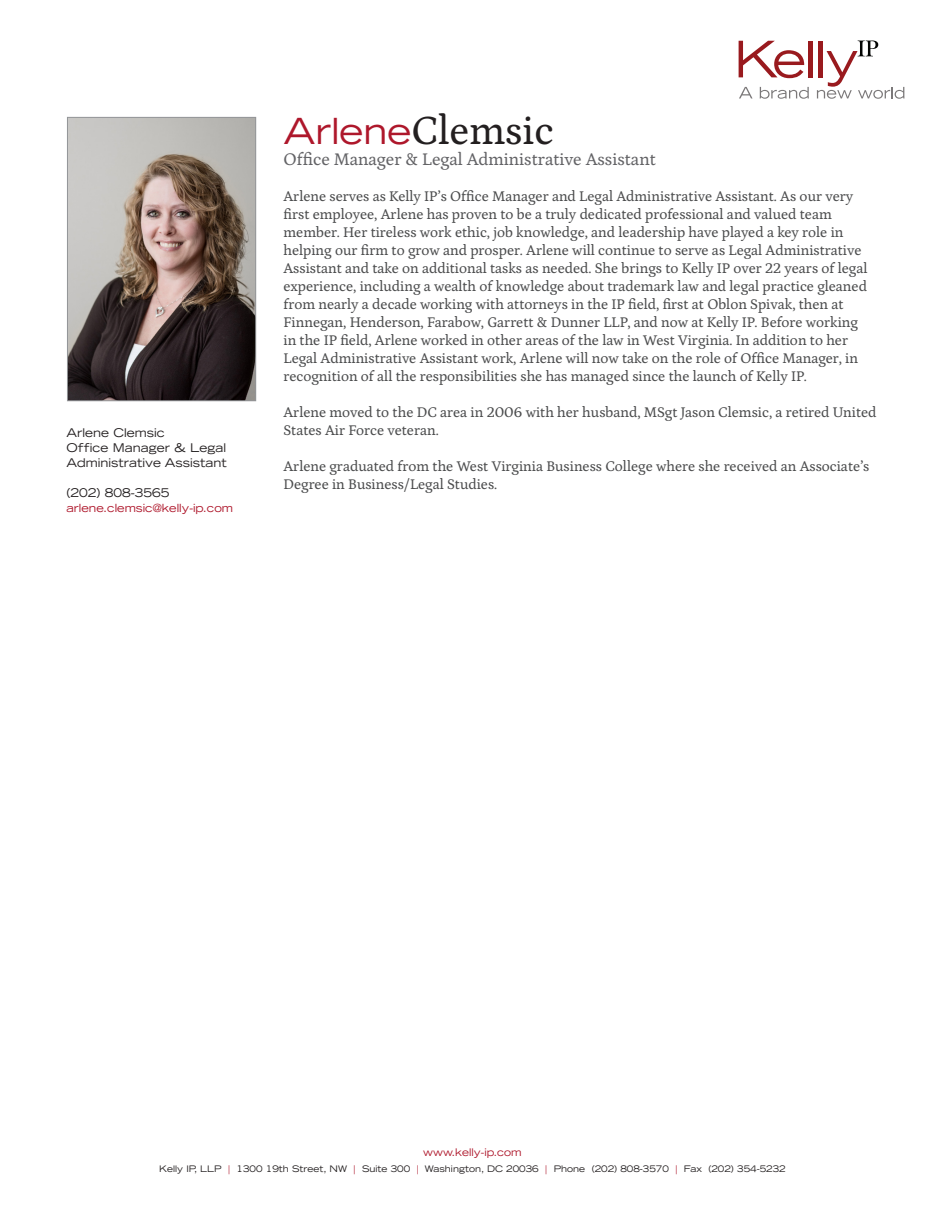
<style>
.page{position:relative;width:945px;height:1215px;background:#fff}
.page>*{position:absolute;margin:0;border:0;box-sizing:border-box;transform-origin:0 0}
.t1{font:42px "Petrona";color:#231f20}
.t2{font:18px "Petrona";color:#636366}
.t3{font:15px/18px "Petrona";color:#4b4c4d}
.t4{font:expanded 12px/15px "Trade Gothic LH";color:#231f20}
.t5{font:expanded 11.25px "Trade Gothic LH";color:#ae172b}
.t6{font:expanded 10.5px "Trade Gothic LH";color:#ae172b}
.t7{font:expanded 9px "Trade Gothic LH";color:#231f20}
.s1{font-family:"Trade Gothic LH";font-stretch:expanded;font-size:36px;color:#ae172b}
.s2{color:#ae172b}
</style>
<div class="page">
<svg style="left:739px;top:41px;width:65px;height:37px"></svg>
<hr style="left:809px;top:41px;width:4px;height:36px;background:#991a1e">
<svg style="left:739px;top:87px;width:14px;height:11px"></svg>
<svg style="left:760px;top:87px;width:49px;height:12px"></svg>
<svg style="left:817px;top:40px;width:87px;height:59px"></svg>
<img style="left:69px;top:119px;width:185px;height:280px">
<div style="left:67px;top:117px;width:189px;height:284px;border:1px solid #939598"></div>
<p class="t4" style="left:66px;top:425px;width:100px">Arlene Clemsic</p>
<p class="t4" style="left:66px;top:440px;width:162px">Office Manager &amp; Legal<br>Administrative Assistant</p>
<p class="t4" style="left:66px;top:485px;width:104px">(202) 808-3565</p>
<p class="t5" style="left:66px;top:501px;width:168px">arlene.clemsic@kelly-ip.com</p>
<p class="t1" style="left:284px;top:108px;width:272px"><span class="s1">Arlene</span>Clemsic</p>
<p class="t2" style="left:284px;top:150px;width:374px">Office Manager &amp; Legal Administrative Assistant</p>
<p class="t3" style="left:284px;top:188px;width:586px">Arlene serves as Kelly IP’s Office Manager and Legal Administrative Assistant. As our very first employee, Arlene has proven to be a truly dedicated professional and valued team member. Her tireless work ethic, job knowledge, and leadership have played a key role in helping our firm to grow and prosper. Arlene will continue to serve as Legal Administrative Assistant and take on additional tasks as needed. She brings to Kelly IP over 22 years of legal experience, including a wealth of knowledge about trademark law and legal practice gleaned from nearly a decade working with attorneys in the IP field, first at Oblon Spivak, then at Finnegan, Henderson, Farabow, Garrett &amp; Dunner LLP, and now at Kelly IP. Before working in the IP field, Arlene worked in other areas of the law in West Virginia. In addition to her Legal Administrative Assistant work, Arlene will now take on the role of Office Manager, in recognition of all the responsibilities she has managed since the launch of Kelly IP.</p>
<p class="t3" style="left:284px;top:404px;width:595px">Arlene moved to the DC area in 2006 with her husband, MSgt Jason Clemsic, a retired United<br>States Air Force veteran.</p>
<p class="t3" style="left:284px;top:458px;width:587px">Arlene graduated from the West Virginia Business College where she received an Associate’s<br>Degree in Business/Legal Studies.</p>
<p class="t6" style="left:423px;top:1145px;width:100px">www.kelly-ip.com</p>
<p class="t7" style="left:159px;top:1163px;width:628px">Kelly IP, LLP <span class="s2">|</span> 1300 19th Street, NW <span class="s2">|</span> Suite 300 <span class="s2">|</span> Washington, DC 20036 <span class="s2">|</span> Phone (202) 808-3570 <span class="s2">|</span> Fax (202) 354-5232</p>
</div>
